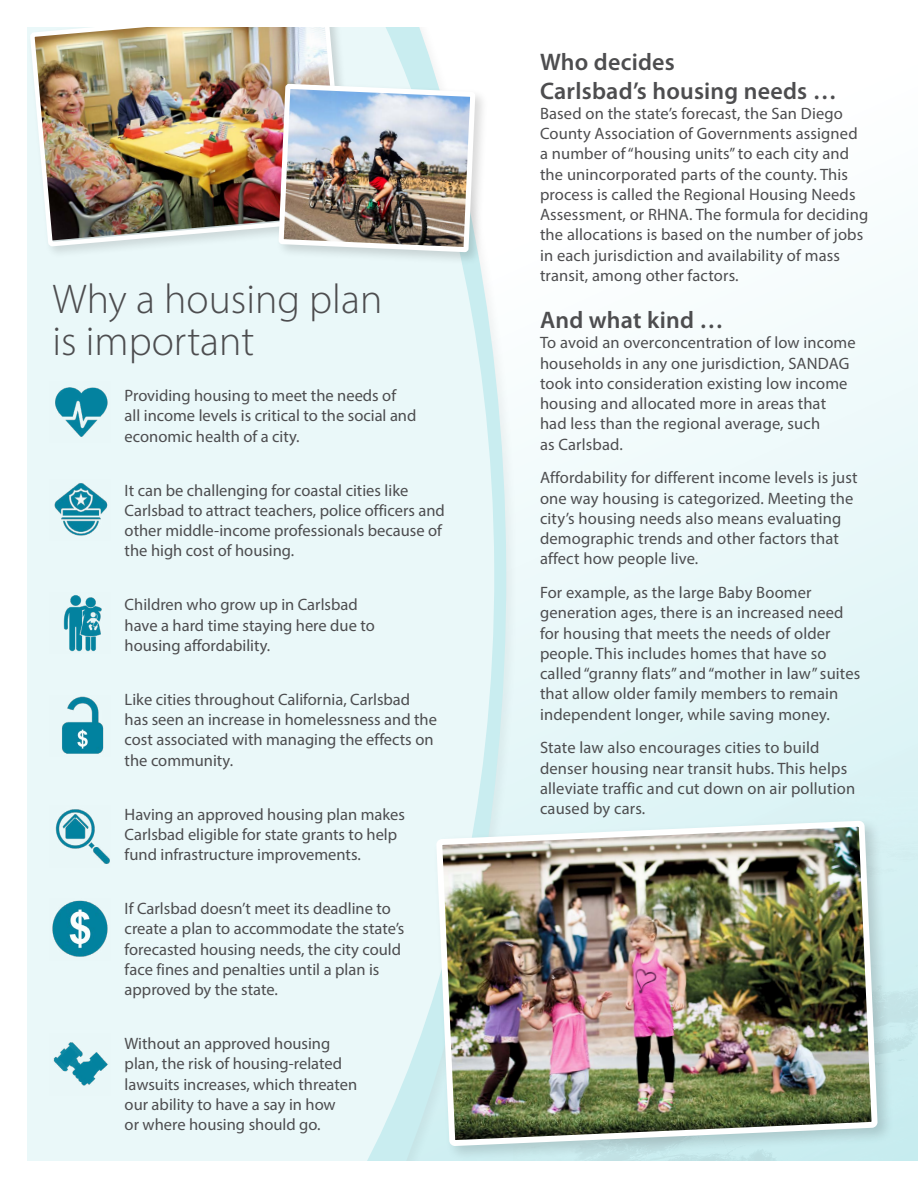
<style>
.page{position:relative;width:918px;height:1188px;background:#fff}
.page>*{position:absolute;margin:0;border:0;box-sizing:border-box;transform-origin:0 0}
.t1{font:300 41.7px/42px "Myriad Pro";color:#4d4d4f}
.t2{font:600 24px/28.8px "Myriad Pro";letter-spacing:.01em;color:#4d4d4f}
.t3{font:16.5px/20.2px "Myriad Pro";letter-spacing:.005em;color:#4d4d4f}
</style>
<div class="page">
<img style="left:27px;top:27px;width:891px;height:1134px">
<h1 class="t1" style="left:52px;top:278px;width:331px">Why a housing plan is important</h1>
<p class="t3" style="left:125px;top:385px;width:293px">Providing housing to meet the needs of<br>all income levels is critical to the social and economic health of a city.</p>
<p class="t3" style="left:125px;top:480px;width:322px">It can be challenging for coastal cities like Carlsbad to attract teachers, police officers and other middle-income professionals because of the high cost of housing.</p>
<p class="t3" style="left:125px;top:594px;width:252px">Children who grow up in Carlsbad have a hard time staying here due to housing affordability.</p>
<p class="t3" style="left:125px;top:689px;width:314px">Like cities throughout California, Carlsbad has seen an increase in homelessness and the cost associated with managing the effects on the community.</p>
<p class="t3" style="left:125px;top:804px;width:282px">Having an approved housing plan makes<br>Carlsbad eligible for state grants to help fund infrastructure improvements.</p>
<p class="t3" style="left:125px;top:898px;width:281px">If Carlsbad doesn’t meet its deadline to create a plan to accommodate the state’s forecasted housing needs, the city could face fines and penalties until a plan is approved by the state.</p>
<p class="t3" style="left:125px;top:1033px;width:234px">Without an approved housing plan, the risk of housing-related lawsuits increases, which threaten our ability to have a say in how<br>or where housing should go.</p>
<h2 class="t2" style="left:540px;top:47px;width:298px">Who decides<br>Carlsbad’s housing needs …</h2>
<p class="t3" style="left:540px;top:103px;width:330px">Based on the state’s forecast, the San Diego County Association of Governments assigned a number of “housing units” to each city and the unincorporated parts of the county. This process is called the Regional Housing Needs Assessment, or RHNA. The formula for deciding the allocations is based on the number of jobs in each jurisdiction and availability of mass transit, among other factors.</p>
<h2 class="t2" style="left:540px;top:305px;width:185px">And what kind …</h2>
<p class="t3" style="left:540px;top:332px;width:317px">To avoid an overconcentration of low income households in any one jurisdiction, SANDAG took into consideration existing low income housing and allocated more in areas that had less than the regional average, such<br>as Carlsbad.</p>
<p class="t3" style="left:540px;top:467px;width:319px">Affordability for different income levels is just one way housing is categorized. Meeting the city’s housing needs also means evaluating demographic trends and other factors that affect how people live.</p>
<p class="t3" style="left:540px;top:582px;width:322px">For example, as the large Baby Boomer generation ages, there is an increased need for housing that meets the needs of older people. This includes homes that have so called “granny flats” and “mother in law” suites that allow older family members to remain independent longer, while saving money.</p>
<p class="t3" style="left:540px;top:737px;width:317px">State law also encourages cities to build denser housing near transit hubs. This helps alleviate traffic and cut down on air pollution caused by cars.</p>
</div>
